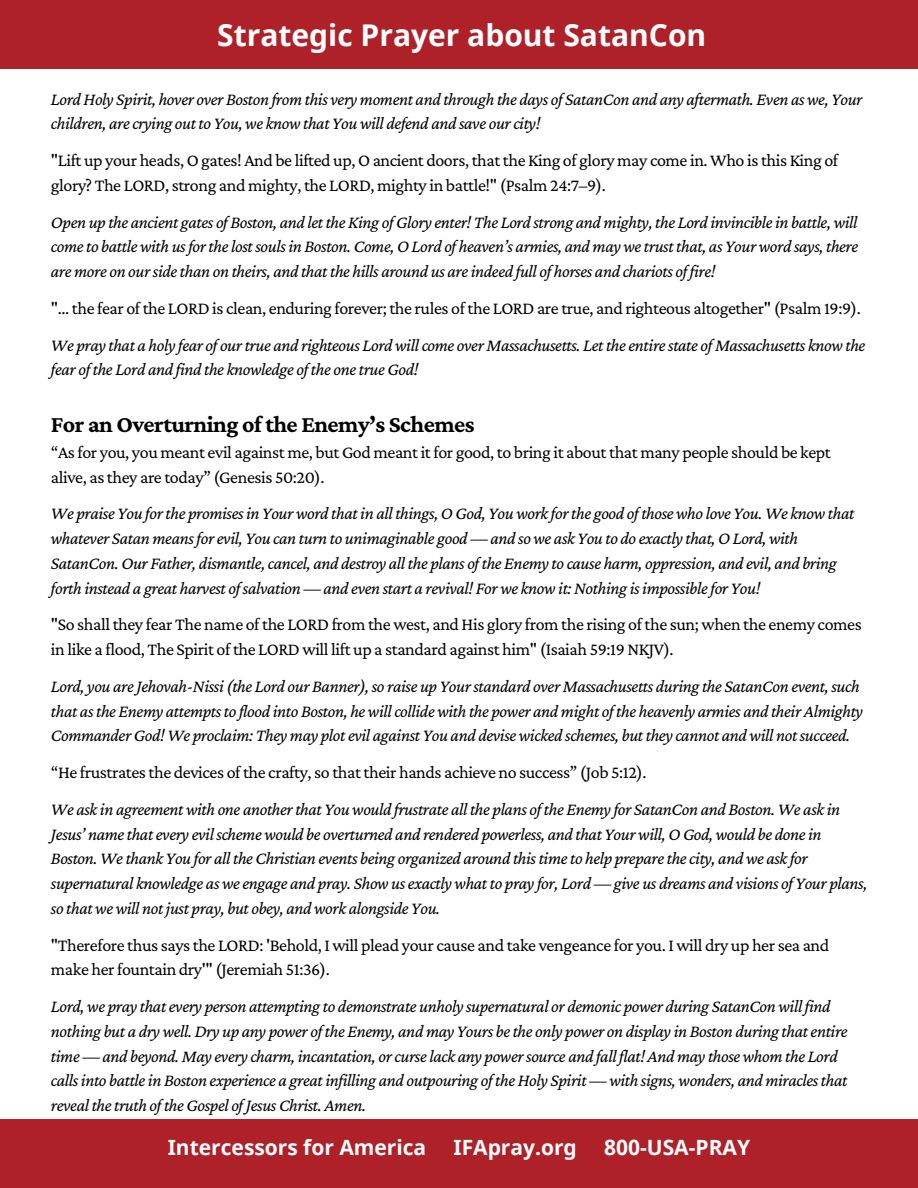
<style>
.page{position:relative;width:918px;height:1188px;background:#fff}
.page>*{position:absolute;margin:0;border:0;box-sizing:border-box;transform-origin:0 0}
.t1{font:700 30px "Noto Sans";color:#fff}
.t2{font:700 24px "Crimson Pro";letter-spacing:-.025em;color:#000}
.t3{font:700 21px "Noto Sans";color:#fff}
.t4{font:italic 18px/24.8px "Crimson Pro";letter-spacing:-.02em;color:#000}
.t5{font:18px/24.8px "Crimson Pro";letter-spacing:-.025em;color:#000}
</style>
<div class="page">
<div style="left:0;top:0;width:918px;height:69px;background:#af2129"></div>
<div style="left:0;top:1119px;width:918px;height:69px;background:#af2129"></div>
<h1 class="t1" style="left:217px;top:14px;width:491px">Strategic Prayer about SatanCon</h1>
<p class="t4" style="left:51px;top:86px;width:813px">Lord Holy Spirit, hover over Boston from this very moment and through the days of SatanCon and any aftermath. Even as we, Your children, are crying out to You, we know that You will defend and save our city!</p>
<p class="t5" style="left:51px;top:148px;width:789px">"Lift up your heads, O gates! And be lifted up, O ancient doors, that the King of glory may come in. Who is this King of glory? The LORD, strong and mighty, the LORD, mighty in battle!" (Psalm 24:7–9).</p>
<p class="t4" style="left:51px;top:209px;width:809px;text-align:justify">Open up the ancient gates of Boston, and let the King of Glory enter! The Lord strong and mighty, the Lord invincible in battle, will come to battle with usfor the lost souls in Boston. Come, O Lord of heaven’s armies, and may we trust that, as Your word says, there are more on our side than on theirs, and that the hills around us are indeed full of horses and chariots of fire!</p>
<p class="t5" style="left:51px;top:295px;width:811px">"… the fear of the LORD is clean, enduring forever; the rules of the LORD are true, and righteous altogether" (Psalm 19:9).</p>
<p class="t4" style="left:51px;top:332px;width:816px">We pray that a holy fear of our true and righteous Lord will come over Massachusetts. Let the entire state of Massachusetts know the fear of the Lord and find the knowledge of the one true God!</p>
<h2 class="t2" style="left:51px;top:410px;width:425px">For an Overturning of the Enemy’s Schemes</h2>
<p class="t5" style="left:51px;top:439px;width:782px">“As for you, you meant evil against me, but God meant it for good, to bring it about that many people should be kept alive, as they are today” (Genesis 50:20).</p>
<p class="t4" style="left:51px;top:501px;width:805px">We praise You for the promises in Your word that in all things, O God, You work for the good of those who love You. We know that whatever Satan meansfor evil, You can turn to unimaginable good — and so we ask You to do exactly that, O Lord, with SatanCon. Our Father, dismantle, cancel, and destroy all the plans of the Enemy to cause harm, oppression, and evil, and bring forth instead a great harvest ofsalvation — and even start a revival! For we know it: Nothing is impossiblefor You!</p>
<p class="t5" style="left:51px;top:612px;width:812px">"So shall they fear The name of the LORD from the west, and His glory from the rising of the sun; when the enemy comes in like a flood, The Spirit of the LORD will lift up a standard against him" (Isaiah 59:19 NKJV).</p>
<p class="t4" style="left:51px;top:673px;width:814px">Lord, you areJehovah-Nissi (the Lord our Banner), so raise up Your standard over Massachusetts during the SatanCon event, such that as the Enemy attempts to flood into Boston, he will collide with the power and might of the heavenly armies and their Almighty<br>Commander God! We proclaim: They may plot evil against You and devise wicked schemes, but they cannot and will not succeed.</p>
<p class="t5" style="left:51px;top:760px;width:597px">“He frustrates the devices of the crafty, so that their hands achieve no success” (Job 5:12).</p>
<p class="t4" style="left:51px;top:796px;width:818px">We ask in agreement with one another that You would frustrate all the plans of the Enemy for SatanCon and Boston. We ask in Jesus’ name that every evil scheme would be overturned and rendered powerless, and that Your will, O God, would be done in Boston. We thank You for all the Christian events being organized around this time to help prepare the city, and we ask for supernatural knowledge as we engage and pray. Show us exactly what to pray for, Lord — give us dreams and visions of Your plans, so that we will notjust pray, but obey, and work alongside You.</p>
<p class="t5" style="left:51px;top:932px;width:780px">"Therefore thus says the LORD: 'Behold, I will plead your cause and take vengeance for you. I will dry up her sea and make her fountain dry'" (Jeremiah 51:36).</p>
<p class="t4" style="left:51px;top:994px;width:798px">Lord, we pray that every person attempting to demonstrate unholy supernatural or demonic power during SatanCon will find nothing but a dry well. Dry up any power of the Enemy, and may Yours be the only power on display in Boston during that entire time — and beyond. May every charm, incantation, or curse lack any power source and fall flat! And may those whom the Lord calls into battle in Boston experience a great infilling and outpouring of the Holy Spirit — with signs, wonders, and miracles that reveal the truth of the Gospel ofJesus Christ. Amen.</p>
<p class="t3" style="left:168px;top:1133px;width:260px">Intercessors for America</p>
<p class="t3" style="left:454px;top:1133px;width:125px">IFApray.org</p>
<p class="t3" style="left:604px;top:1133px;width:148px">800-USA-PRAY</p>
</div>
